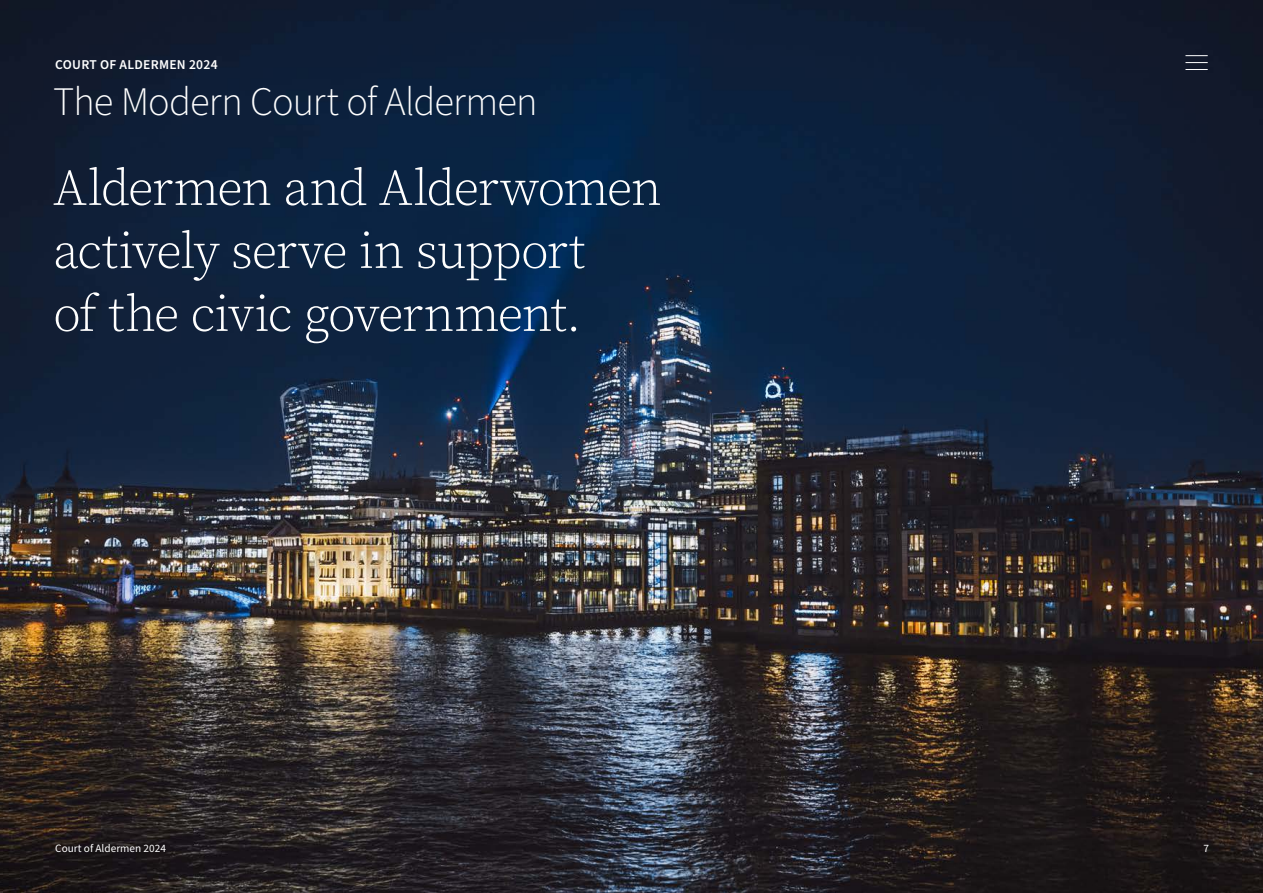
<style>
.page{position:relative;width:1263px;height:893px;background:#fff}
.page>*{position:absolute;margin:0;border:0;box-sizing:border-box;transform-origin:0 0}
.t1{font:300 51px/63px "Source Serif Pro";letter-spacing:-.025em;color:#fff}
.t2{font:300 40.5px "Source Sans Pro";letter-spacing:-.02em;color:#fff}
.t3{font:600 13.5px "Source Sans Pro";letter-spacing:.02em;color:#fff}
.t4{font:11.25px "Source Sans Pro";color:#fff}
</style>
<div class="page">
<img style="left:0;top:0;width:1263px;height:893px">
<svg style="left:1185px;top:55px;width:23px;height:1px"></svg>
<svg style="left:1185px;top:62px;width:23px;height:1px"></svg>
<svg style="left:1185px;top:69px;width:23px;height:1px"></svg>
<p class="t3" style="left:55px;top:56px;width:164px">COURT OF ALDERMEN 2024</p>
<p class="t2" style="left:53px;top:74px;width:486px">The Modern Court of Aldermen</p>
<p class="t1" style="left:53px;top:157px;width:610px">Aldermen and Alderwomen actively serve in support<br>of the civic government.</p>
<p class="t4" style="left:55px;top:840px;width:112px">Court of Aldermen 2024</p>
<p class="t4" style="left:1203px;top:840px;width:7px">7</p>
</div>
